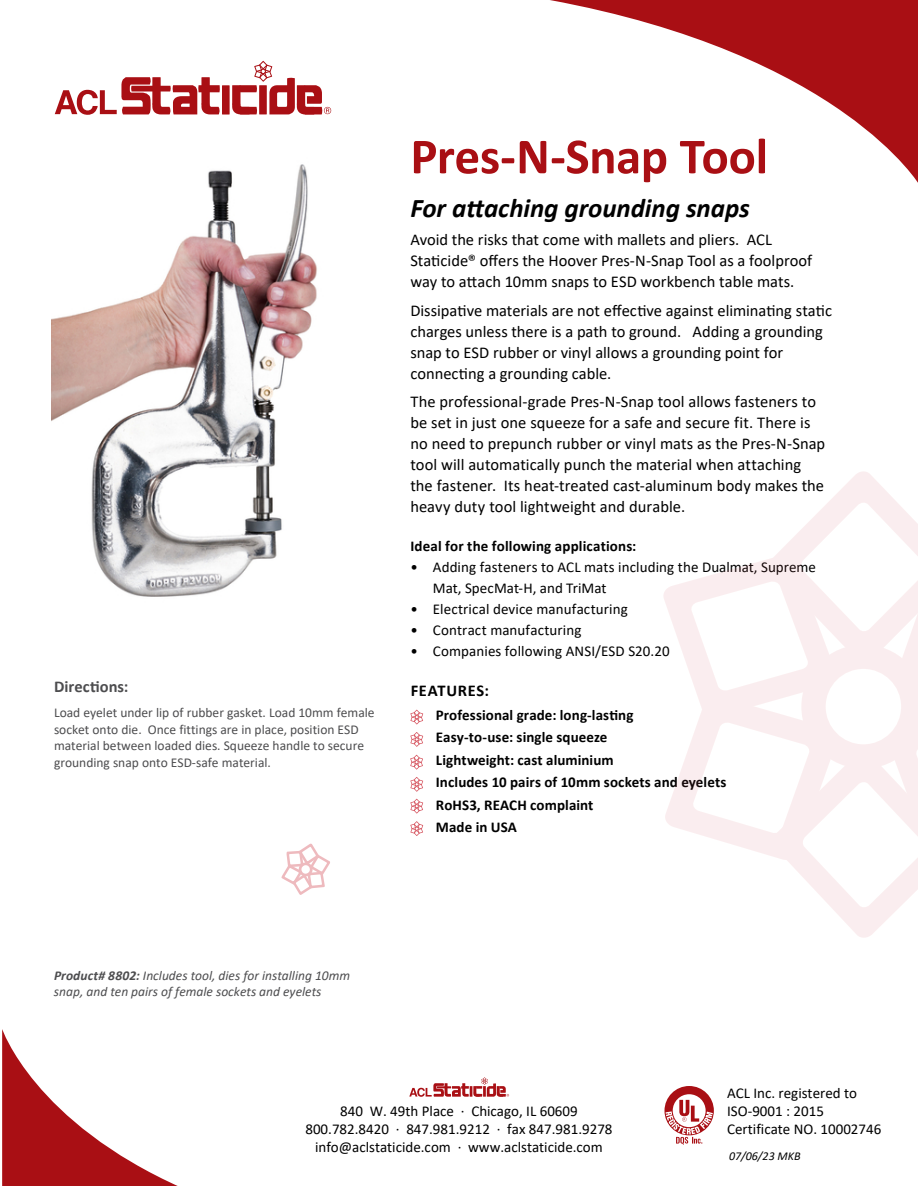
<style>
.page{position:relative;width:918px;height:1188px;background:#fff}
.page>*{position:absolute;margin:0;border:0;box-sizing:border-box;transform-origin:0 0}
.t1{font:700 51px "Calibri";letter-spacing:-.005em;color:#a90f14}
.t2{font:italic 700 27px "Calibri";letter-spacing:-.005em;color:#000}
.t3{font:16.5px/21px "Calibri";color:#000}
.t4{font:700 16.5px "Calibri";letter-spacing:.005em;color:#4d4d4f}
.t5{font:700 16.5px "Calibri";letter-spacing:.04em;color:#000}
.t6{font:15px/18px "Calibri";color:#000}
.t7{font:700 15px/22.5px "Calibri";letter-spacing:.005em;color:#000}
.t8{font:13.5px/16.5px "Calibri";color:#4d4d4f}
.t9{font:italic 13.5px/16.5px "Calibri";color:#4d4d4f}
.t10{font:italic 12px "Calibri";color:#000}
.s1{font-weight:700}
</style>
<div class="page">
<svg style="left:2px;top:1029px;width:176px;height:157px"></svg>
<svg style="left:550px;top:0;width:368px;height:183px"></svg>
<svg style="left:664px;top:1086px;width:50px;height:59px"></svg>
<svg style="left:409px;top:1077px;width:100px;height:20px"></svg>
<svg style="left:663px;top:471px;width:255px;height:467px"></svg>
<div style="left:222px;top:85px;width:8px;height:30px;background:#a90f14"></div>
<svg style="left:232px;top:61px;width:99px;height:54px"></svg>
<svg style="left:55px;top:77px;width:165px;height:38px"></svg>
<img style="left:52px;top:164px;width:265px;height:433px">
<svg style="left:281px;top:843px;width:49px;height:52px"></svg>
<svg style="left:410px;top:710px;width:13px;height:14px"></svg>
<svg style="left:410px;top:732px;width:13px;height:15px"></svg>
<svg style="left:410px;top:755px;width:13px;height:15px"></svg>
<svg style="left:410px;top:777px;width:13px;height:15px"></svg>
<svg style="left:410px;top:799px;width:13px;height:15px"></svg>
<svg style="left:410px;top:821px;width:13px;height:15px"></svg>
<p class="t4" style="left:54px;top:675px;width:76px">Directions:</p>
<p class="t8" style="left:54px;top:704px;width:322px">Load eyelet under lip of rubber gasket. Load 10mm female socket onto die. Once fittings are in place, position ESD material between loaded dies. Squeeze handle to secure grounding snap onto ESD-safe material.</p>
<h1 class="t1" style="left:410px;top:120px;width:359px">Pres-N-Snap Tool</h1>
<h2 class="t2" style="left:410px;top:189px;width:341px">For attaching grounding snaps</h2>
<p class="t3" style="left:410px;top:229px;width:403px">Avoid the risks that come with mallets and pliers. ACL<br>Staticide® offers the Hoover Pres-N-Snap Tool as a foolproof way to attach 10mm snaps to ESD workbench table mats.</p>
<p class="t3" style="left:410px;top:299px;width:423px">Dissipative materials are not effective against eliminating static charges unless there is a path to ground. Adding a grounding snap to ESD rubber or vinyl allows a grounding point for connecting a grounding cable.</p>
<p class="t3" style="left:410px;top:391px;width:416px">The professional-grade Pres-N-Snap tool allows fasteners to be set in just one squeeze for a safe and secure fit. There is no need to prepunch rubber or vinyl mats as the Pres-N-Snap tool will automatically punch the material when attaching the fastener. Its heat-treated cast-aluminum body makes the heavy duty tool lightweight and durable.</p>
<p class="t7" style="left:410px;top:535px;width:228px">Ideal for the following applications:</p>
<p class="t6" style="left:433px;top:556px;width:385px;line-height:21px;text-indent:-22px">• Adding fasteners to ACL mats including the Dualmat, Supreme<br>Mat, SpecMat-H, and TriMat</p>
<p class="t6" style="left:410px;top:600px;width:219px">• Electrical device manufacturing</p>
<p class="t6" style="left:410px;top:621px;width:173px">• Contract manufacturing</p>
<p class="t6" style="left:410px;top:642px;width:261px">• Companies following ANSI/ESD S20.20</p>
<p class="t5" style="left:411px;top:679px;width:80px">FEATURES:</p>
<p class="t7" style="left:436px;top:703px;width:292px">Professional grade: long-lasting<br>Easy-to-use: single squeeze<br>Lightweight: cast aluminium<br>Includes 10 pairs of 10mm sockets and eyelets<br>RoHS3, REACH complaint<br>Made in USA</p>
<p class="t9" style="left:54px;top:967px;width:298px"><span class="s1">Product# 8802:</span> Includes tool, dies for installing 10mm snap, and ten pairs of female sockets and eyelets</p>
<p class="t6" style="left:305px;top:1102px;width:309px;text-align:center">840 W. 49th Place · Chicago, IL 60609<br>800.782.8420 · 847.981.9212 · fax 847.981.9278 info@aclstaticide.com · www.aclstaticide.com</p>
<p class="t6" style="left:727px;top:1084px;width:156px">ACL Inc. registered to<br>ISO-9001 : 2015<br>Certificate NO. 10002746</p>
<p class="t10" style="left:729px;top:1148px;width:73px">07/06/23 MKB</p>
</div>
